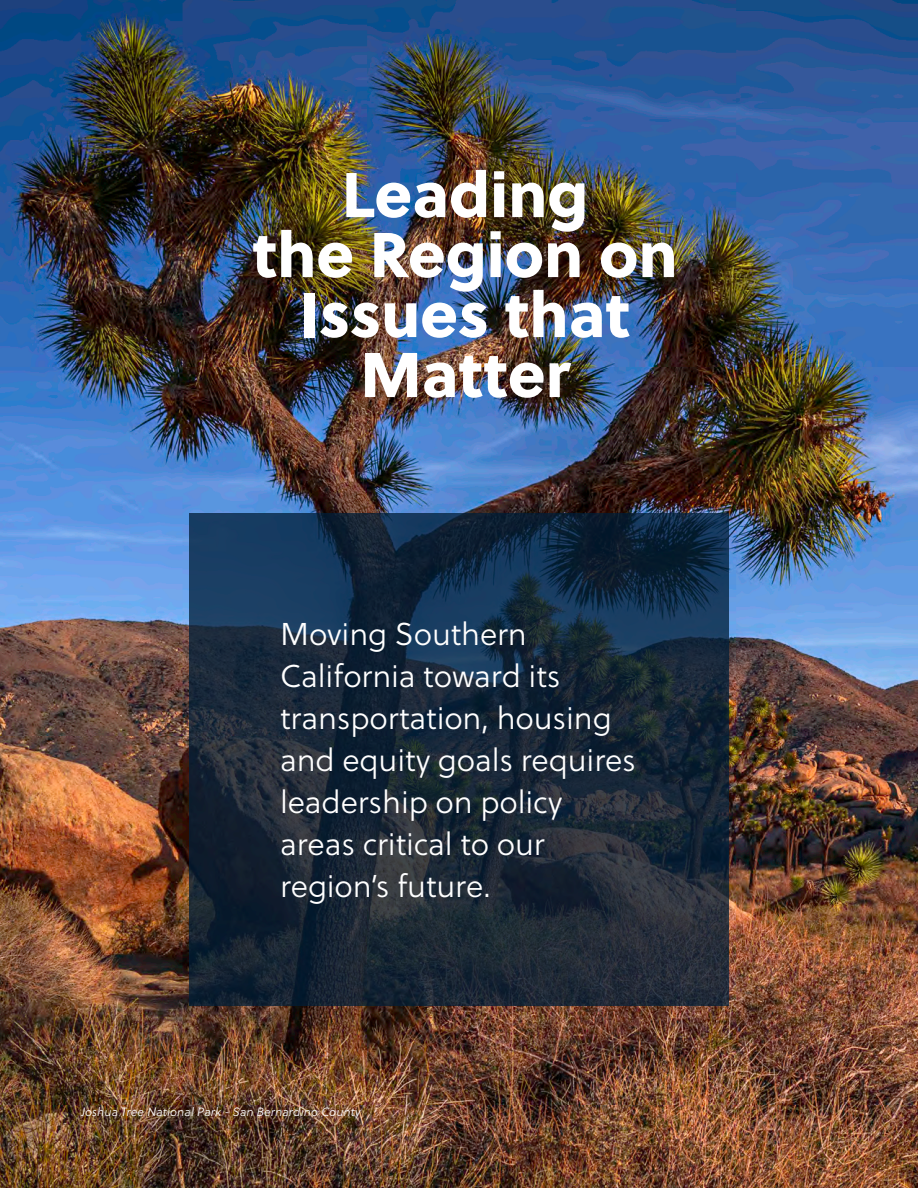
<style>
.page{position:relative;width:918px;height:1188px;background:#fff}
.page>*{position:absolute;margin:0;border:0;box-sizing:border-box;transform-origin:0 0}
.Section-_Title{font:63px/60px "Soleil Xb";color:#fff;text-align:center}
.Section-_Boxed_Copy{font:31.5px/42px "Soleil Lt";letter-spacing:-.005em;color:#fff}
.Photo_Caption__Left{font:italic 12px "Soleil Lt";letter-spacing:.01em;color:#fff}
</style>
<div class="page">
<img style="left:0;top:0;width:918px;height:1188px">
<svg style="left:189px;top:513px;width:540px;height:493px;background:#18293b"></svg>
<p class="Section-_Title" style="left:253px;top:161px;width:427px">Leading<br>the Region on<br>Issues that<br>Matter</p>
<p class="Section-_Boxed_Copy" style="left:280px;top:613px;width:357px">Moving Southern<br>California toward its transportation, housing and equity goals requires leadership on policy areas critical to our region’s future.</p>
<p class="Photo_Caption__Left" style="left:81px;top:1103px;width:281px">Joshua Tree National Park - San Bernardino County</p>
</div>
